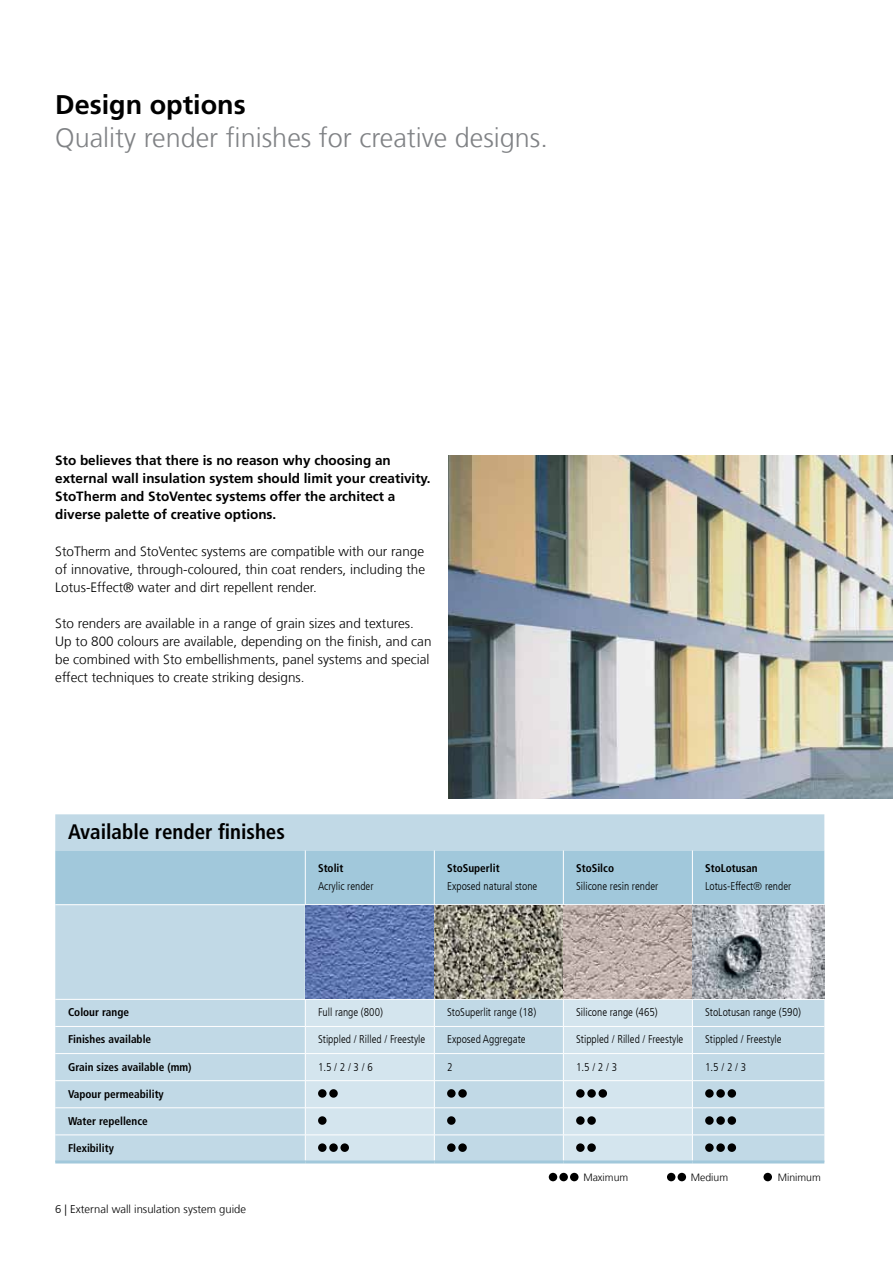
<style>
.page{position:relative;width:893px;height:1263px;background:#fff}
.page>*{position:absolute;margin:0;border:0;box-sizing:border-box;transform-origin:0 0}
.t1{font:300 27px "Sto Frutiger";color:#808285}
.t2{font:700 27px "Sto Frutiger";color:#000}
.t3{font:700 condensed 21px "Sto Frutiger";color:#000}
.t4{font:300 13.5px/18.1px "Sto Frutiger";color:#000;text-align:justify}
.t5{font:700 13.5px/18.1px "Sto Frutiger";color:#000}
.t6{font:300 condensed 11.25px "Sto Frutiger";color:#000}
.t7{font:700 condensed 11.25px "Sto Frutiger";color:#000}
.t8{font:300 11.25px "Sto Frutiger";color:#000}
.t9{font:300 10.5px "Sto Frutiger";color:#000}
</style>
<div class="page">
<img style="left:449px;top:455px;width:444px;height:343px">
<div style="left:55px;top:814px;width:769px;height:346px;background:#c1d9e6"></div>
<div style="left:55px;top:850px;width:769px;height:54px;background:#a1c8db"></div>
<svg style="left:306px;top:905px;width:518px;height:255px;background:#cadfea"></svg>
<hr style="left:305px;top:850px;width:1px;height:54px;background:#fff">
<hr style="left:434px;top:850px;width:1px;height:54px;background:#fff">
<hr style="left:563px;top:850px;width:1px;height:54px;background:#fff">
<hr style="left:692px;top:850px;width:1px;height:54px;background:#fff">
<hr style="left:55px;top:904px;width:250px;height:1px;background:#fff">
<hr style="left:305px;top:904px;width:129px;height:1px;background:#fff">
<hr style="left:305px;top:905px;width:1px;height:94px;background:#fff">
<hr style="left:434px;top:904px;width:129px;height:1px;background:#fff">
<hr style="left:434px;top:905px;width:1px;height:94px;background:#fff">
<hr style="left:563px;top:904px;width:129px;height:1px;background:#fff">
<hr style="left:692px;top:904px;width:132px;height:1px;background:#fff">
<hr style="left:55px;top:999px;width:250px;height:1px;background:#fff">
<hr style="left:305px;top:999px;width:129px;height:1px;background:#fff">
<hr style="left:434px;top:999px;width:129px;height:1px;background:#fff">
<hr style="left:563px;top:999px;width:129px;height:1px;background:#fff">
<hr style="left:692px;top:999px;width:132px;height:1px;background:#fff">
<hr style="left:55px;top:1026px;width:250px;height:1px;background:#fff">
<hr style="left:305px;top:1026px;width:129px;height:1px;background:#fff">
<hr style="left:434px;top:1026px;width:129px;height:1px;background:#fff">
<hr style="left:563px;top:1026px;width:129px;height:1px;background:#fff">
<hr style="left:692px;top:1026px;width:132px;height:1px;background:#fff">
<hr style="left:55px;top:1053px;width:250px;height:1px;background:#fff">
<hr style="left:305px;top:1053px;width:129px;height:1px;background:#fff">
<hr style="left:434px;top:1053px;width:129px;height:1px;background:#fff">
<hr style="left:563px;top:1053px;width:129px;height:1px;background:#fff">
<hr style="left:692px;top:1053px;width:132px;height:1px;background:#fff">
<hr style="left:55px;top:1080px;width:250px;height:1px;background:#fff">
<hr style="left:305px;top:1080px;width:129px;height:1px;background:#fff">
<hr style="left:434px;top:1080px;width:129px;height:1px;background:#fff">
<hr style="left:563px;top:1080px;width:129px;height:1px;background:#fff">
<hr style="left:692px;top:1080px;width:132px;height:1px;background:#fff">
<hr style="left:55px;top:1107px;width:250px;height:1px;background:#fff">
<hr style="left:305px;top:1107px;width:129px;height:1px;background:#fff">
<hr style="left:434px;top:1107px;width:129px;height:1px;background:#fff">
<hr style="left:563px;top:1107px;width:129px;height:1px;background:#fff">
<hr style="left:692px;top:1107px;width:132px;height:1px;background:#fff">
<hr style="left:55px;top:1134px;width:250px;height:1px;background:#fff">
<hr style="left:305px;top:1134px;width:129px;height:1px;background:#fff">
<svg style="left:305px;top:1000px;width:1px;height:160px"></svg>
<hr style="left:434px;top:1134px;width:129px;height:1px;background:#fff">
<svg style="left:434px;top:1000px;width:1px;height:160px"></svg>
<hr style="left:563px;top:1134px;width:129px;height:1px;background:#fff">
<svg style="left:563px;top:1000px;width:1px;height:160px"></svg>
<hr style="left:692px;top:1134px;width:132px;height:1px;background:#fff">
<svg style="left:692px;top:1000px;width:1px;height:160px"></svg>
<hr style="left:55px;top:1160px;width:250px;height:3px;background:#a1c8db">
<hr style="left:305px;top:1160px;width:129px;height:3px;background:#a1c8db">
<hr style="left:434px;top:1160px;width:129px;height:3px;background:#a1c8db">
<hr style="left:563px;top:1160px;width:129px;height:3px;background:#a1c8db">
<hr style="left:692px;top:1160px;width:132px;height:3px;background:#a1c8db">
<img style="left:306px;top:905px;width:127px;height:94px">
<img style="left:435px;top:905px;width:390px;height:94px">
<svg style="left:693px;top:905px;width:132px;height:93px;background:#a8acb1"></svg>
<div style="left:318px;top:1089px;width:9px;height:9px;background:#000;border-radius:50%"></div>
<div style="left:329px;top:1089px;width:9px;height:9px;background:#000;border-radius:50%"></div>
<div style="left:447px;top:1089px;width:9px;height:9px;background:#000;border-radius:50%"></div>
<div style="left:458px;top:1089px;width:9px;height:9px;background:#000;border-radius:50%"></div>
<div style="left:576px;top:1089px;width:9px;height:9px;background:#000;border-radius:50%"></div>
<div style="left:587px;top:1089px;width:9px;height:9px;background:#000;border-radius:50%"></div>
<div style="left:598px;top:1089px;width:9px;height:9px;background:#000;border-radius:50%"></div>
<div style="left:705px;top:1089px;width:9px;height:9px;background:#000;border-radius:50%"></div>
<div style="left:716px;top:1089px;width:9px;height:9px;background:#000;border-radius:50%"></div>
<div style="left:728px;top:1089px;width:8px;height:9px;background:#000;border-radius:50%"></div>
<div style="left:318px;top:1116px;width:9px;height:9px;background:#000;border-radius:50%"></div>
<div style="left:447px;top:1116px;width:9px;height:9px;background:#000;border-radius:50%"></div>
<div style="left:576px;top:1116px;width:9px;height:9px;background:#000;border-radius:50%"></div>
<div style="left:587px;top:1116px;width:9px;height:9px;background:#000;border-radius:50%"></div>
<div style="left:705px;top:1116px;width:9px;height:9px;background:#000;border-radius:50%"></div>
<div style="left:716px;top:1116px;width:9px;height:9px;background:#000;border-radius:50%"></div>
<div style="left:728px;top:1116px;width:8px;height:9px;background:#000;border-radius:50%"></div>
<div style="left:318px;top:1143px;width:9px;height:9px;background:#000;border-radius:50%"></div>
<div style="left:329px;top:1143px;width:9px;height:9px;background:#000;border-radius:50%"></div>
<div style="left:340px;top:1143px;width:9px;height:9px;background:#000;border-radius:50%"></div>
<div style="left:447px;top:1143px;width:9px;height:9px;background:#000;border-radius:50%"></div>
<div style="left:458px;top:1143px;width:9px;height:9px;background:#000;border-radius:50%"></div>
<div style="left:576px;top:1143px;width:9px;height:9px;background:#000;border-radius:50%"></div>
<div style="left:587px;top:1143px;width:9px;height:9px;background:#000;border-radius:50%"></div>
<div style="left:705px;top:1143px;width:9px;height:9px;background:#000;border-radius:50%"></div>
<div style="left:716px;top:1143px;width:9px;height:9px;background:#000;border-radius:50%"></div>
<div style="left:728px;top:1143px;width:8px;height:9px;background:#000;border-radius:50%"></div>
<div style="left:549px;top:1173px;width:8px;height:8px;background:#000;border-radius:50%"></div>
<div style="left:667px;top:1173px;width:8px;height:8px;background:#000;border-radius:50%"></div>
<div style="left:678px;top:1173px;width:8px;height:8px;background:#000;border-radius:50%"></div>
<div style="left:559px;top:1173px;width:9px;height:8px;background:#000;border-radius:50%"></div>
<div style="left:570px;top:1173px;width:8px;height:8px;background:#000;border-radius:50%"></div>
<div style="left:763px;top:1173px;width:9px;height:8px;background:#000;border-radius:50%"></div>
<h1 class="t2" style="left:55px;top:89px;width:192px">Design options</h1>
<h1 class="t1" style="left:55px;top:122px;width:494px">Quality render finishes for creative designs.</h1>
<p class="t5" style="left:55px;top:451px;width:377px">Sto believes that there is no reason why choosing an external wall insulation system should limit your creativity.<br>StoTherm and StoVentec systems offer the architect a diverse palette of creative options.</p>
<p class="t4" style="left:55px;top:542px;width:371px">StoTherm and StoVentec systems are compatible with our range of innovative, through-coloured, thin coat renders, including the Lotus-Effect® water and dirt repellent render.</p>
<p class="t4" style="left:55px;top:614px;width:378px;text-align:left">Sto renders are available in a range of grain sizes and textures.<br>Up to 800 colours are available, depending on the finish, and can be combined with Sto embellishments, panel systems and special effect techniques to create striking designs.</p>
<h2 class="t3" style="left:68px;top:819px;width:218px">Available render finishes</h2>
<p class="t7" style="left:318px;top:861px;width:27px">Stolit</p>
<p class="t6" style="left:318px;top:879px;width:57px">Acrylic render</p>
<p class="t7" style="left:447px;top:861px;width:54px">StoSuperlit</p>
<p class="t6" style="left:447px;top:879px;width:92px">Exposed natural stone</p>
<p class="t7" style="left:576px;top:861px;width:39px">StoSilco</p>
<p class="t6" style="left:576px;top:879px;width:84px">Silicone resin render</p>
<p class="t7" style="left:705px;top:861px;width:54px">StoLotusan</p>
<p class="t6" style="left:705px;top:879px;width:88px">Lotus-Effect® render</p>
<p class="t7" style="left:68px;top:1006px;width:62px">Colour range</p>
<p class="t6" style="left:318px;top:1006px;width:66px">Full range (800)</p>
<p class="t6" style="left:447px;top:1006px;width:91px">StoSuperlit range (18)</p>
<p class="t6" style="left:576px;top:1006px;width:83px">Silicone range (465)</p>
<p class="t6" style="left:705px;top:1006px;width:97px">StoLotusan range (590)</p>
<p class="t7" style="left:68px;top:1033px;width:85px">Finishes available</p>
<p class="t6" style="left:318px;top:1033px;width:109px">Stippled / Rilled / Freestyle</p>
<p class="t6" style="left:447px;top:1033px;width:80px">Exposed Aggregate</p>
<p class="t6" style="left:576px;top:1033px;width:109px">Stippled / Rilled / Freestyle</p>
<p class="t6" style="left:705px;top:1033px;width:78px">Stippled / Freestyle</p>
<p class="t7" style="left:68px;top:1060px;width:125px">Grain sizes available (mm)</p>
<p class="t6" style="left:318px;top:1060px;width:56px">1.5 / 2 / 3 / 6</p>
<p class="t6" style="left:447px;top:1060px;width:7px">2</p>
<p class="t6" style="left:576px;top:1060px;width:42px">1.5 / 2 / 3</p>
<p class="t6" style="left:705px;top:1060px;width:42px">1.5 / 2 / 3</p>
<p class="t7" style="left:68px;top:1087px;width:97px">Vapour permeability</p>
<p class="t7" style="left:68px;top:1114px;width:81px">Water repellence</p>
<p class="t7" style="left:68px;top:1141px;width:47px">Flexibility</p>
<p class="t9" style="left:583px;top:1171px;width:46px">Maximum</p>
<p class="t9" style="left:691px;top:1171px;width:39px">Medium</p>
<p class="t9" style="left:778px;top:1171px;width:45px">Minimum</p>
<p class="t8" style="left:55px;top:1202px;width:192px">6 | External wall insulation system guide</p>
</div>
